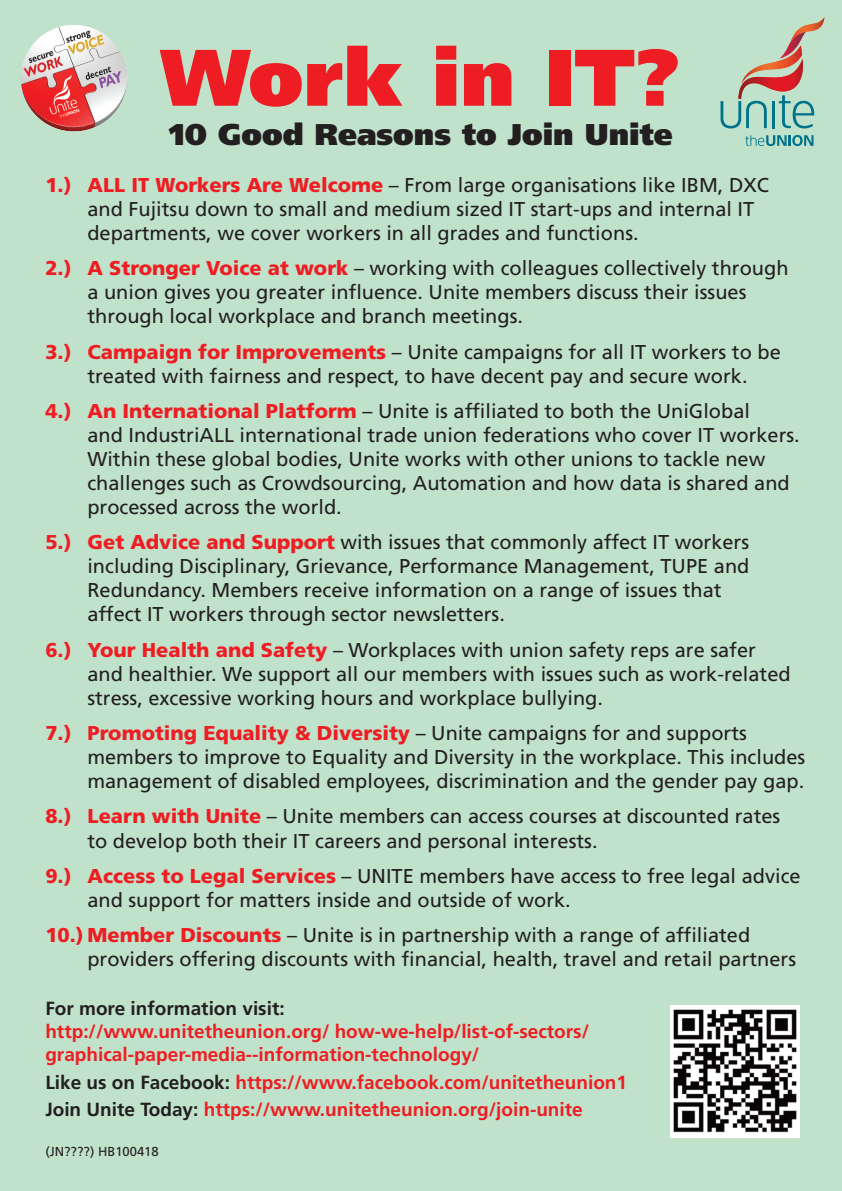
<style>
.page{position:relative;width:842px;height:1191px;background:#c0e2ca}
.page>*{position:absolute;margin:0;border:0;box-sizing:border-box;transform-origin:0 0}
.t1{font:900 80px "Frutiger";color:#ee1d23}
.t2{font:900 30px "Frutiger";color:#231f20}
.t3{font:20px/24px "Frutiger";color:#231f20}
.t4{font:700 19px/22.8px "Frutiger";color:#ee1d23}
.t5{font:700 19px "Frutiger";color:#231f20}
.t6{font:13px "Frutiger";color:#231f20}
.s1{font-weight:900;color:#ee1d23}
.s2{color:#231f20}
</style>
<div class="page">
<svg style="left:745px;top:135px;width:68px;height:11px"></svg>
<svg style="left:720px;top:44px;width:95px;height:84px"></svg>
<img style="left:789px;top:18px;width:35px;height:26px">
<img style="left:670px;top:1005px;width:129px;height:132px">
<img style="left:21px;top:25px;width:106px;height:106px;border-radius:50%">
<h1 class="t1" style="left:161px;top:46px;width:522px">Work in IT?</h1>
<h2 class="t2" style="left:169px;top:122px;width:505px">10 Good Reasons to Join Unite</h2>
<p class="t3" style="left:87px;top:174px;width:683px;text-indent:-42px"><span class="s1">1.) ALL IT Workers Are Welcome</span> – From large organisations like IBM, DXC and Fujitsu down to small and medium sized IT start-ups and internal IT departments, we cover workers in all grades and functions.</p>
<p class="t3" style="left:87px;top:258px;width:703px;text-indent:-42px"><span class="s1">2.) A Stronger Voice at work</span> – working with colleagues collectively through a union gives you greater influence. Unite members discuss their issues through local workplace and branch meetings.</p>
<p class="t3" style="left:45px;top:341px;width:737px;text-align:center"><span class="s1">3.) Campaign for Improvements</span> – Unite campaigns for all IT workers to be treated with fairness and respect, to have decent pay and secure work.</p>
<p class="t3" style="left:87px;top:400px;width:714px;text-indent:-42px"><span class="s1">4.) An International Platform</span> – Unite is affiliated to both the UniGlobal<br>and IndustriALL international trade union federations who cover IT workers.<br>Within these global bodies, Unite works with other unions to tackle new challenges such as Crowdsourcing, Automation and how data is shared and processed across the world.</p>
<p class="t3" style="left:87px;top:532px;width:664px;text-indent:-42px"><span class="s1">5.) Get Advice and Support</span> with issues that commonly affect IT workers including Disciplinary, Grievance, Performance Management, TUPE and Redundancy. Members receive information on a range of issues that affect IT workers through sector newsletters.</p>
<p class="t3" style="left:87px;top:639px;width:705px;text-indent:-42px"><span class="s1">6.) Your Health and Safety</span> – Workplaces with union safety reps are safer and healthier. We support all our members with issues such as work-related stress, excessive working hours and workplace bullying.</p>
<p class="t3" style="left:87px;top:722px;width:719px;text-indent:-42px"><span class="s1">7.) Promoting Equality &amp; Diversity</span> – Unite campaigns for and supports members to improve to Equality and Diversity in the workplace. This includes management of disabled employees, discrimination and the gender pay gap.</p>
<p class="t3" style="left:87px;top:806px;width:694px;text-indent:-42px"><span class="s1">8.) Learn with Unite</span> – Unite members can access courses at discounted rates to develop both their IT careers and personal interests.</p>
<p class="t3" style="left:87px;top:865px;width:715px;text-indent:-42px"><span class="s1">9.) Access to Legal Services</span> – UNITE members have access to free legal advice and support for matters inside and outside of work.</p>
<p class="t3" style="left:87px;top:924px;width:710px;text-indent:-42px"><span class="s1">10.) Member Discounts</span> – Unite is in partnership with a range of affiliated providers offering discounts with financial, health, travel and retail partners</p>
<p class="t5" style="left:45px;top:1001px;width:241px">For more information visit:</p>
<p class="t4" style="left:45px;top:1021px;width:545px">http://www.unitetheunion.org/ how-we-help/list-of-sectors/ graphical-paper-media--information-technology/</p>
<p class="t4" style="left:45px;top:1072px;width:583px"><span class="s2">Like us on Facebook:</span> https://www.facebook.com/unitetheunion1</p>
<p class="t4" style="left:45px;top:1099px;width:539px"><span class="s2">Join Unite Today:</span> https://www.unitetheunion.org/join-unite</p>
<p class="t6" style="left:45px;top:1146px;width:115px">(JN????) HB100418</p>
</div>
